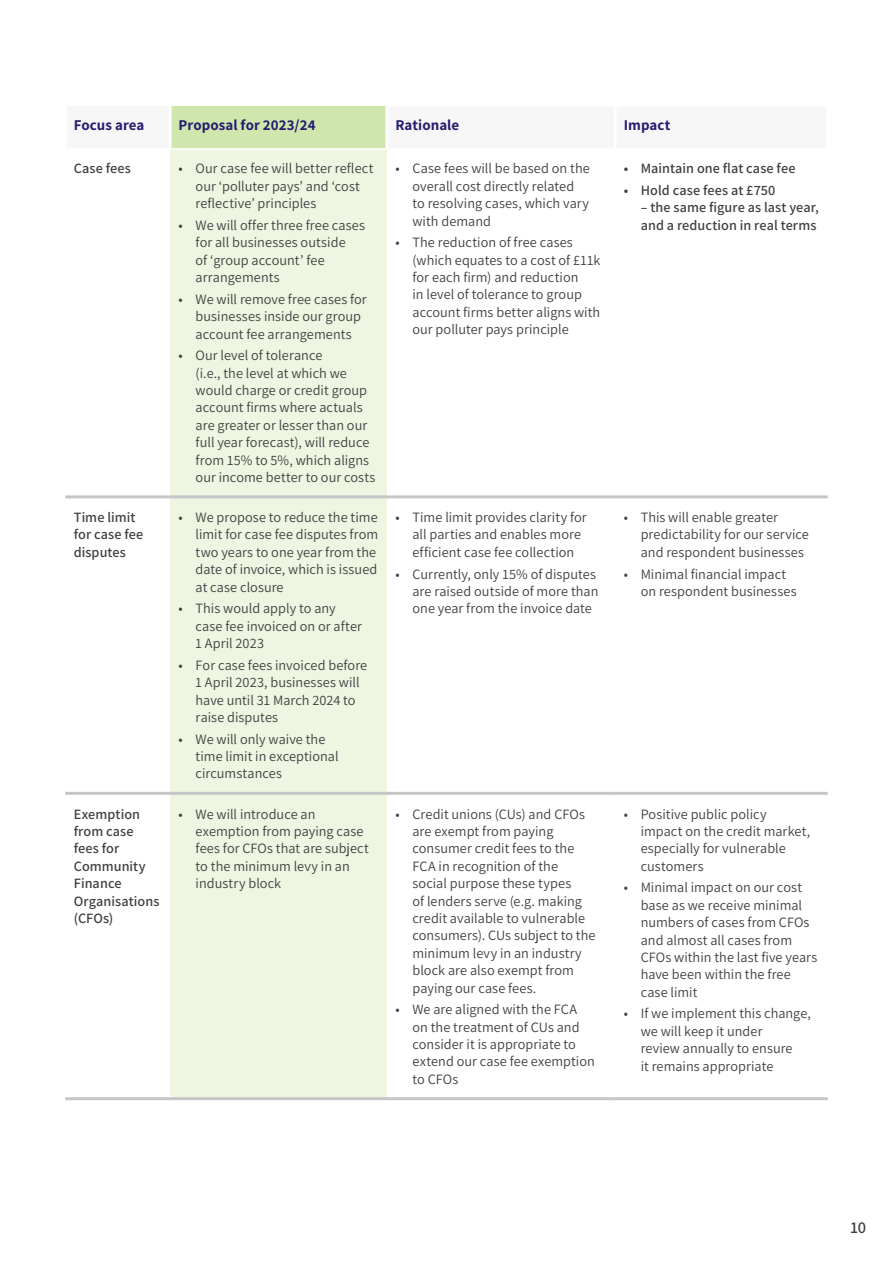
<style>
.page{position:relative;width:893px;height:1263px;background:#fff}
.page>*{position:absolute;margin:0;border:0;box-sizing:border-box;transform-origin:0 0}
.t1{font:600 16.5px "Assistant";color:#404040}
.table_header{font:700 15px "Assistant";letter-spacing:.005em;color:#271c6f}
.table_txt_bullets{font:14.25px/17.4px "Assistant";letter-spacing:.005em;color:#404040}
.table_txt_small{font:600 14.25px/17.4px "Assistant";letter-spacing:.005em;color:#404040}
.table_txt_bullets-2{font:600 14.25px/17.4px "Assistant";letter-spacing:.005em;color:#404040}
</style>
<div class="page">
<div style="left:65px;top:106px;width:105px;height:43px;background:#f7f7f7"></div>
<div style="left:170px;top:106px;width:217px;height:43px;background:#cfe7ad"></div>
<div style="left:170px;top:150px;width:217px;height:947px;background:#eef6e2"></div>
<hr style="left:169px;top:106px;width:3px;height:42px;background:#fff">
<hr style="left:385px;top:106px;width:3px;height:42px;background:#fff">
<hr style="left:170px;top:495px;width:217px;height:3px;background:#c6c6c6">
<hr style="left:387px;top:495px;width:228px;height:3px;background:#c6c6c6">
<hr style="left:615px;top:495px;width:213px;height:3px;background:#c6c6c6">
<hr style="left:65px;top:792px;width:105px;height:3px;background:#c6c6c6">
<hr style="left:170px;top:792px;width:217px;height:3px;background:#c6c6c6">
<hr style="left:387px;top:792px;width:228px;height:3px;background:#c6c6c6">
<hr style="left:615px;top:792px;width:213px;height:3px;background:#c6c6c6">
<hr style="left:64px;top:106px;width:3px;height:42px;background:#fff">
<hr style="left:64px;top:148px;width:106px;height:2px;background:#fff">
<hr style="left:170px;top:148px;width:217px;height:2px;background:#fff">
<hr style="left:65px;top:495px;width:105px;height:3px;background:#c6c6c6">
<hr style="left:65px;top:1097px;width:105px;height:3px;background:#c6c6c6">
<hr style="left:170px;top:1097px;width:217px;height:3px;background:#c6c6c6">
<hr style="left:387px;top:1097px;width:228px;height:3px;background:#c6c6c6">
<hr style="left:615px;top:1097px;width:213px;height:3px;background:#c6c6c6">
<p class="table_header" style="left:74px;top:115px;width:72px">Focus area</p>
<p class="table_header" style="left:179px;top:115px;width:139px">Proposal for 2023/24</p>
<p class="table_header" style="left:395px;top:115px;width:65px">Rationale</p>
<p class="table_header" style="left:624px;top:115px;width:48px">Impact</p>
<p class="table_txt_small" style="left:74px;top:159px;width:59px">Case fees</p>
<p class="table_txt_bullets" style="left:196px;top:159px;width:179px;text-indent:-17px">• Our case fee will better reflect our ‘polluter pays’ and ‘cost reflective’ principles</p>
<p class="table_txt_bullets" style="left:196px;top:216px;width:171px;text-indent:-17px">• We will offer three free cases for all businesses outside<br>of ‘group account’ fee arrangements</p>
<p class="table_txt_bullets" style="left:196px;top:290px;width:173px;text-indent:-17px">• We will remove free cases for businesses inside our group account fee arrangements</p>
<p class="table_txt_bullets" style="left:196px;top:346px;width:181px;text-indent:-17px">• Our level of tolerance<br>(i.e., the level at which we would charge or credit group account firms where actuals are greater or lesser than our full year forecast), will reduce from 15% to 5%, which aligns our income better to our costs</p>
<p class="table_txt_bullets-2" style="left:624px;top:159px;width:173px">• Maintain one flat case fee</p>
<p class="table_txt_bullets-2" style="left:624px;top:181px;width:153px">• Hold case fees at £750</p>
<p class="table_txt_bullets-2" style="left:641px;top:198px;width:180px">– the same figure as last year, and a reduction in real terms</p>
<p class="table_txt_bullets" style="left:412px;top:159px;width:179px;text-indent:-17px">• Case fees will be based on the overall cost directly related to resolving cases, which vary with demand</p>
<p class="table_txt_bullets" style="left:412px;top:233px;width:189px;text-indent:-17px">• The reduction of free cases (which equates to a cost of £11k for each firm) and reduction<br>in level of tolerance to group account firms better aligns with our polluter pays principle</p>
<p class="table_txt_small" style="left:74px;top:508px;width:71px">Time limit for case fee disputes</p>
<p class="table_txt_bullets" style="left:196px;top:508px;width:184px;text-indent:-17px">• We propose to reduce the time limit for case fee disputes from two years to one year from the date of invoice, which is issued at case closure</p>
<p class="table_txt_bullets" style="left:196px;top:599px;width:168px;text-indent:-17px">• This would apply to any case fee invoiced on or after<br>1 April 2023</p>
<p class="table_txt_bullets" style="left:196px;top:656px;width:173px;text-indent:-17px">• For case fees invoiced before<br>1 April 2023, businesses will have until 31 March 2024 to raise disputes</p>
<p class="table_txt_bullets" style="left:196px;top:729px;width:145px;text-indent:-17px">• We will only waive the time limit in exceptional circumstances</p>
<p class="table_txt_bullets" style="left:412px;top:508px;width:176px;text-indent:-17px">• Time limit provides clarity for all parties and enables more efficient case fee collection</p>
<p class="table_txt_bullets" style="left:412px;top:564px;width:187px;text-indent:-17px">• Currently, only 15% of disputes are raised outside of more than one year from the invoice date</p>
<p class="table_txt_small" style="left:74px;top:804px;width:87px">Exemption from case fees for<br>Community<br>Finance<br>Organisations (CFOs)</p>
<p class="table_txt_bullets" style="left:196px;top:804px;width:175px;text-indent:-17px">• We will introduce an exemption from paying case fees for CFOs that are subject to the minimum levy in an industry block</p>
<p class="table_txt_bullets" style="left:412px;top:804px;width:185px;text-indent:-17px">• Credit unions (CUs) and CFOs are exempt from paying consumer credit fees to the<br>FCA in recognition of the social purpose these types<br>of lenders serve (e.g. making credit available to vulnerable consumers). CUs subject to the minimum levy in an industry block are also exempt from paying our case fees.</p>
<p class="table_txt_bullets" style="left:412px;top:1000px;width:184px;text-indent:-17px">• We are aligned with the FCA on the treatment of CUs and consider it is appropriate to extend our case fee exemption to CFOs</p>
<p class="table_txt_bullets" style="left:641px;top:508px;width:170px;text-indent:-17px">• This will enable greater predictability for our service and respondent businesses</p>
<p class="table_txt_bullets" style="left:641px;top:564px;width:157px;text-indent:-17px">• Minimal financial impact on respondent businesses</p>
<p class="table_txt_bullets" style="left:641px;top:804px;width:171px;text-indent:-17px">• Positive public policy impact on the credit market, especially for vulnerable customers</p>
<p class="table_txt_bullets" style="left:641px;top:878px;width:178px;text-indent:-17px">• Minimal impact on our cost base as we receive minimal numbers of cases from CFOs and almost all cases from<br>CFOs within the last five years have been within the free case limit</p>
<p class="table_txt_bullets" style="left:641px;top:1004px;width:172px;text-indent:-17px">• If we implement this change, we will keep it under<br>review annually to ensure<br>it remains appropriate</p>
<p class="t1" style="left:850px;top:1216px;width:17px">10</p>
</div>
